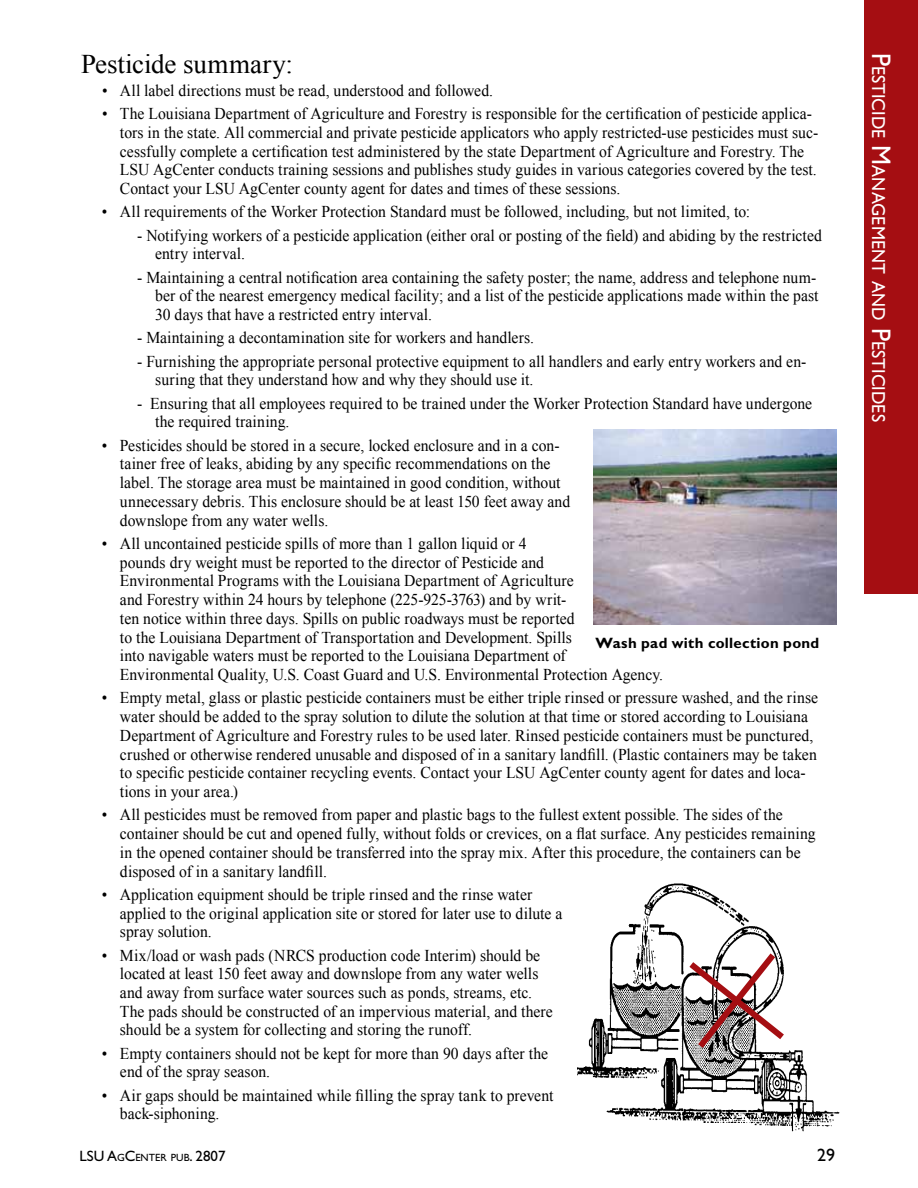
<style>
.page{position:relative;width:918px;height:1188px;background:#fff}
.page>*{position:absolute;margin:0;border:0;box-sizing:border-box;transform-origin:0 0}
.t1{font:27px "Times New Roman";color:#000}
.t2{font:18.9px "Gill Sans Std";letter-spacing:.005em;color:#fff;scale:.95 1}
.t3{font:18px "Gill Sans Std";color:#000}
.t4{font:16.5px/18.8px "Times New Roman";color:#000;scale:.95 1}
.t5{font:700 15px "Gill Sans Std";letter-spacing:.02em;color:#000}
.t6{font:15px "Gill Sans Std";color:#000}
.s1{font-size:10.5px}
.s2{font-size:27px}
</style>
<div class="page">
<div style="left:864px;top:0;width:54px;height:594px;background:#a50e12"></div>
<img style="left:578px;top:883px;width:262px;height:249px">
<svg style="left:683px;top:947px;width:107px;height:107px"></svg>
<img style="left:593px;top:430px;width:244px;height:194px">
<h1 class="t1" style="left:81px;top:46px;width:214px">Pesticide summary:</h1>
<p class="t4" style="left:102px;top:81px;width:413px">• All label directions must be read, understood and followed.</p>
<p class="t4" style="left:120px;top:104px;width:737px;text-indent:-18px">• The Louisiana Department of Agriculture and Forestry is responsible for the certification of pesticide applica&shy;tors in the state. All commercial and private pesticide applicators who apply restricted-use pesticides must suc&shy;cessfully complete a certification test administered by the state Department of Agriculture and Forestry. The LSU AgCenter conducts training sessions and publishes study guides in various categories covered by the test.<br>Contact your LSU AgCenter county agent for dates and times of these sessions.</p>
<p class="t4" style="left:102px;top:202px;width:684px">• All requirements of the Worker Protection Standard must be followed, including, but not limited, to:</p>
<p class="t4" style="left:155px;top:226px;width:703px;text-indent:-18px">- Notifying workers of a pesticide application (either oral or posting of the field) and abiding by the restricted entry interval.</p>
<p class="t4" style="left:155px;top:268px;width:700px;text-indent:-18px">- Maintaining a central notification area containing the safety poster; the name, address and telephone num&shy;ber of the nearest emergency medical facility; and a list of the pesticide applications made within the past<br>30 days that have a restricted entry interval.</p>
<p class="t4" style="left:137px;top:328px;width:419px">- Maintaining a decontamination site for workers and handlers.</p>
<p class="t4" style="left:155px;top:352px;width:687px;text-indent:-18px">- Furnishing the appropriate personal protective equipment to all handlers and early entry workers and en&shy;suring that they understand how and why they should use it.</p>
<p class="t4" style="left:155px;top:394px;width:693px;text-indent:-18px">- Ensuring that all employees required to be trained under the Worker Protection Standard have undergone the required training.</p>
<p class="t4" style="left:120px;top:436px;width:475px;text-indent:-18px">• Pesticides should be stored in a secure, locked enclosure and in a con&shy;tainer free of leaks, abiding by any specific recommendations on the label. The storage area must be maintained in good condition, without unnecessary debris. This enclosure should be at least 150 feet away and downslope from any water wells.</p>
<p class="t4" style="left:120px;top:534px;width:573px;text-indent:-18px">• All uncontained pesticide spills of more than 1 gallon liquid or 4<br>pounds dry weight must be reported to the director of Pesticide and<br>Environmental Programs with the Louisiana Department of Agriculture<br>and Forestry within 24 hours by telephone (225-925-3763) and by writ-<br>ten notice within three days. Spills on public roadways must be reported<br>to the Louisiana Department of Transportation and Development. Spills<br>into navigable waters must be reported to the Louisiana Department of Environmental Quality, U.S. Coast Guard and U.S. Environmental Protection Agency.</p>
<p class="t4" style="left:120px;top:688px;width:736px;text-indent:-18px">• Empty metal, glass or plastic pesticide containers must be either triple rinsed or pressure washed, and the rinse water should be added to the spray solution to dilute the solution at that time or stored according to Louisiana Department of Agriculture and Forestry rules to be used later. Rinsed pesticide containers must be punctured, crushed or otherwise rendered unusable and disposed of in a sanitary landfill. (Plastic containers may be taken to specific pesticide container recycling events. Contact your LSU AgCenter county agent for dates and loca&shy;tions in your area.)</p>
<p class="t4" style="left:120px;top:805px;width:734px;text-indent:-18px">• All pesticides must be removed from paper and plastic bags to the fullest extent possible. The sides of the container should be cut and opened fully, without folds or crevices, on a flat surface. Any pesticides remaining in the opened container should be transferred into the spray mix. After this procedure, the containers can be disposed of in a sanitary landfill.</p>
<p class="t4" style="left:120px;top:885px;width:467px;text-indent:-18px">• Application equipment should be triple rinsed and the rinse water applied to the original application site or stored for later use to dilute a spray solution.</p>
<p class="t4" style="left:120px;top:945px;width:457px;text-indent:-18px">• Mix/load or wash pads (NRCS production code Interim) should be located at least 150 feet away and downslope from any water wells and away from surface water sources such as ponds, streams, etc.<br>The pads should be constructed of an impervious material, and there should be a system for collecting and storing the runoff.</p>
<p class="t4" style="left:120px;top:1044px;width:452px;text-indent:-18px">• Empty containers should not be kept for more than 90 days after the end of the spray season.</p>
<p class="t4" style="left:120px;top:1086px;width:458px;text-indent:-18px">• Air gaps should be maintained while filling the spray tank to prevent back-siphoning.</p>
<p class="t5" style="left:596px;top:634px;width:225px">Wash pad with collection pond</p>
<p class="t6" style="left:80px;top:1147px;width:148px">LSU A<span class="s1">G</span>C<span class="s1">ENTER PUB</span>. 2807</p>
<p class="t3" style="left:817px;top:1145px;width:19px">29</p>
<p class="t2" style="left:889px;top:52px;width:390px;rotate:90deg"><span class="s2">P</span>ESTICIDE <span class="s2">M</span>ANAGEMENT AND <span class="s2">P</span>ESTICIDES</p>
</div>
